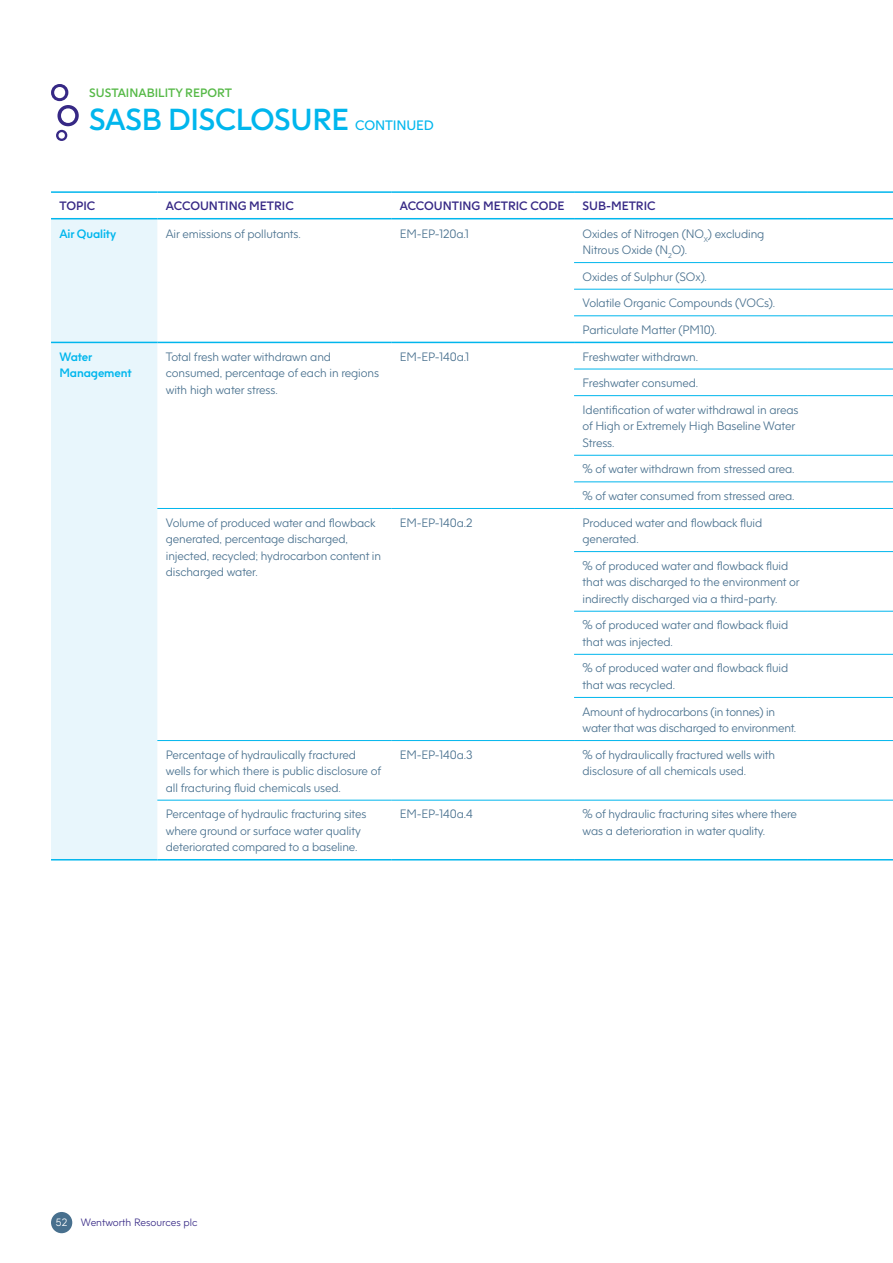
<style>
.page{position:relative;width:893px;height:1263px;background:#fff}
.page>*{position:absolute;margin:0;border:0;box-sizing:border-box;transform-origin:0 0}
.t1{font:700 30px "F37 Jan";letter-spacing:-.01em;color:#00b6ed}
.t2{font:13.5px "F37 Jan";letter-spacing:-.01em;color:#00b6ed}
.t3{font:300 12px/16.5px "F37 Jan";letter-spacing:-.01em;color:#48708e}
.t4{font:700 12px "F37 Jan";color:#362885}
.t5{font:700 12px/16.5px "F37 Jan";letter-spacing:-.01em;color:#00b6ed}
.t6{font:700 12px "F37 Jan";color:#56b947}
.t7{font:300 10.5px "F37 Jan";color:#362885}
.t8{font:300 10.5px "F37 Jan";color:#fff}
</style>
<div class="page">
<div style="left:51px;top:1212px;width:21px;height:21px;background:#48708e;border-radius:50%"></div>
<svg style="left:51px;top:84px;width:28px;height:57px"></svg>
<div style="left:51px;top:219px;width:106px;height:640px;background:#e8f6fc"></div>
<hr style="left:574px;top:262px;width:234px;height:1px;background:#00b6ed">
<hr style="left:808px;top:262px;width:85px;height:1px;background:#00b6ed">
<hr style="left:574px;top:289px;width:234px;height:1px;background:#00b6ed">
<hr style="left:808px;top:289px;width:85px;height:1px;background:#00b6ed">
<hr style="left:574px;top:315px;width:234px;height:1px;background:#00b6ed">
<hr style="left:808px;top:315px;width:85px;height:1px;background:#00b6ed">
<hr style="left:51px;top:342px;width:106px;height:1px;background:#00b6ed">
<hr style="left:157px;top:342px;width:234px;height:1px;background:#00b6ed">
<hr style="left:391px;top:342px;width:183px;height:1px;background:#00b6ed">
<hr style="left:51px;top:859px;width:106px;height:1px;background:#00b6ed">
<hr style="left:157px;top:859px;width:234px;height:1px;background:#00b6ed">
<hr style="left:391px;top:859px;width:183px;height:1px;background:#00b6ed">
<hr style="left:51px;top:191px;width:106px;height:2px;background:#00b6ed">
<hr style="left:157px;top:191px;width:234px;height:2px;background:#00b6ed">
<hr style="left:391px;top:191px;width:183px;height:2px;background:#00b6ed">
<hr style="left:574px;top:191px;width:234px;height:2px;background:#00b6ed">
<hr style="left:808px;top:191px;width:85px;height:2px;background:#00b6ed">
<hr style="left:51px;top:218px;width:106px;height:1px;background:#00b6ed">
<hr style="left:157px;top:218px;width:234px;height:1px;background:#00b6ed">
<hr style="left:391px;top:218px;width:183px;height:1px;background:#00b6ed">
<hr style="left:574px;top:218px;width:234px;height:1px;background:#00b6ed">
<hr style="left:808px;top:218px;width:85px;height:1px;background:#00b6ed">
<hr style="left:574px;top:342px;width:234px;height:1px;background:#00b6ed">
<hr style="left:808px;top:342px;width:85px;height:1px;background:#00b6ed">
<hr style="left:574px;top:859px;width:234px;height:1px;background:#00b6ed">
<hr style="left:808px;top:859px;width:85px;height:1px;background:#00b6ed">
<hr style="left:157px;top:508px;width:234px;height:1px;background:#00b6ed">
<hr style="left:391px;top:508px;width:183px;height:1px;background:#00b6ed">
<hr style="left:574px;top:508px;width:234px;height:1px;background:#00b6ed">
<hr style="left:808px;top:508px;width:85px;height:1px;background:#00b6ed">
<hr style="left:157px;top:740px;width:234px;height:1px;background:#00b6ed">
<hr style="left:391px;top:740px;width:183px;height:1px;background:#00b6ed">
<hr style="left:574px;top:740px;width:234px;height:1px;background:#00b6ed">
<hr style="left:808px;top:740px;width:85px;height:1px;background:#00b6ed">
<hr style="left:157px;top:800px;width:234px;height:1px;background:#00b6ed">
<hr style="left:391px;top:800px;width:183px;height:1px;background:#00b6ed">
<hr style="left:574px;top:800px;width:234px;height:1px;background:#00b6ed">
<hr style="left:808px;top:800px;width:85px;height:1px;background:#00b6ed">
<hr style="left:574px;top:369px;width:234px;height:1px;background:#00b6ed">
<hr style="left:808px;top:369px;width:85px;height:1px;background:#00b6ed">
<hr style="left:574px;top:395px;width:234px;height:1px;background:#00b6ed">
<hr style="left:808px;top:395px;width:85px;height:1px;background:#00b6ed">
<hr style="left:574px;top:455px;width:234px;height:1px;background:#00b6ed">
<hr style="left:808px;top:455px;width:85px;height:1px;background:#00b6ed">
<hr style="left:574px;top:481px;width:234px;height:1px;background:#00b6ed">
<hr style="left:808px;top:481px;width:85px;height:1px;background:#00b6ed">
<hr style="left:574px;top:551px;width:234px;height:1px;background:#00b6ed">
<hr style="left:808px;top:551px;width:85px;height:1px;background:#00b6ed">
<hr style="left:574px;top:611px;width:234px;height:1px;background:#00b6ed">
<hr style="left:808px;top:611px;width:85px;height:1px;background:#00b6ed">
<hr style="left:574px;top:654px;width:234px;height:1px;background:#00b6ed">
<hr style="left:808px;top:654px;width:85px;height:1px;background:#00b6ed">
<hr style="left:574px;top:697px;width:234px;height:1px;background:#00b6ed">
<hr style="left:808px;top:697px;width:85px;height:1px;background:#00b6ed">
<p class="t6" style="left:89px;top:85px;width:144px">SUSTAINABILITY REPORT</p>
<h1 class="t1" style="left:89px;top:101px;width:261px">SASB DISCLOSURE</h1>
<p class="t2" style="left:355px;top:117px;width:80px">CONTINUED</p>
<p class="t4" style="left:60px;top:198px;width:37px">TOPIC</p>
<p class="t4" style="left:166px;top:198px;width:130px">ACCOUNTING METRIC</p>
<p class="t4" style="left:400px;top:198px;width:166px">ACCOUNTING METRIC CODE</p>
<p class="t4" style="left:583px;top:198px;width:75px">SUB-METRIC</p>
<p class="t5" style="left:60px;top:225px;width:58px">Air Quality</p>
<p class="t3" style="left:166px;top:225px;width:136px">Air emissions of pollutants.</p>
<p class="t3" style="left:400px;top:225px;width:71px">EM-EP-120a.1</p>
<p class="t3" style="left:583px;top:225px;width:183px">Oxides of Nitrogen (NO<sub>X</sub>) excluding<br>Nitrous Oxide (N<sub>2</sub>O).</p>
<p class="t3" style="left:583px;top:268px;width:126px">Oxides of Sulphur (SOx).</p>
<p class="t3" style="left:583px;top:295px;width:194px">Volatile Organic Compounds (VOCs).</p>
<p class="t3" style="left:583px;top:321px;width:136px">Particulate Matter (PM10).</p>
<p class="t5" style="left:60px;top:348px;width:74px">Water<br>Management</p>
<p class="t3" style="left:166px;top:348px;width:215px">Total fresh water withdrawn and consumed, percentage of each in regions with high water stress.</p>
<p class="t3" style="left:400px;top:348px;width:71px">EM-EP-140a.1</p>
<p class="t3" style="left:583px;top:348px;width:117px">Freshwater withdrawn.</p>
<p class="t3" style="left:583px;top:375px;width:117px">Freshwater consumed.</p>
<p class="t3" style="left:583px;top:401px;width:217px">Identification of water withdrawal in areas of High or Extremely High Baseline Water<br>Stress.</p>
<p class="t3" style="left:583px;top:461px;width:214px">% of water withdrawn from stressed area.</p>
<p class="t3" style="left:583px;top:487px;width:214px">% of water consumed from stressed area.</p>
<p class="t3" style="left:166px;top:514px;width:217px">Volume of produced water and flowback generated, percentage discharged, injected, recycled; hydrocarbon content in discharged water.</p>
<p class="t3" style="left:400px;top:514px;width:74px">EM-EP-140a.2</p>
<p class="t3" style="left:583px;top:514px;width:181px">Produced water and flowback fluid generated.</p>
<p class="t3" style="left:583px;top:557px;width:219px">% of produced water and flowback fluid that was discharged to the environment or indirectly discharged via a third-party.</p>
<p class="t3" style="left:583px;top:617px;width:207px">% of produced water and flowback fluid that was injected.</p>
<p class="t3" style="left:583px;top:660px;width:207px">% of produced water and flowback fluid that was recycled.</p>
<p class="t3" style="left:583px;top:703px;width:215px">Amount of hydrocarbons (in tonnes) in water that was discharged to environment.</p>
<p class="t3" style="left:166px;top:746px;width:217px">Percentage of hydraulically fractured wells for which there is public disclosure of all fracturing fluid chemicals used.</p>
<p class="t3" style="left:400px;top:746px;width:74px">EM-EP-140a.3</p>
<p class="t3" style="left:583px;top:746px;width:194px">% of hydraulically fractured wells with disclosure of all chemicals used.</p>
<p class="t3" style="left:166px;top:806px;width:202px">Percentage of hydraulic fracturing sites where ground or surface water quality deteriorated compared to a baseline.</p>
<p class="t3" style="left:400px;top:806px;width:75px">EM-EP-140a.4</p>
<p class="t3" style="left:583px;top:806px;width:216px">% of hydraulic fracturing sites where there was a deterioration in water quality.</p>
<p class="t8" style="left:56px;top:1216px;width:13px">52</p>
<p class="t7" style="left:81px;top:1216px;width:118px">Wentworth Resources plc</p>
</div>
